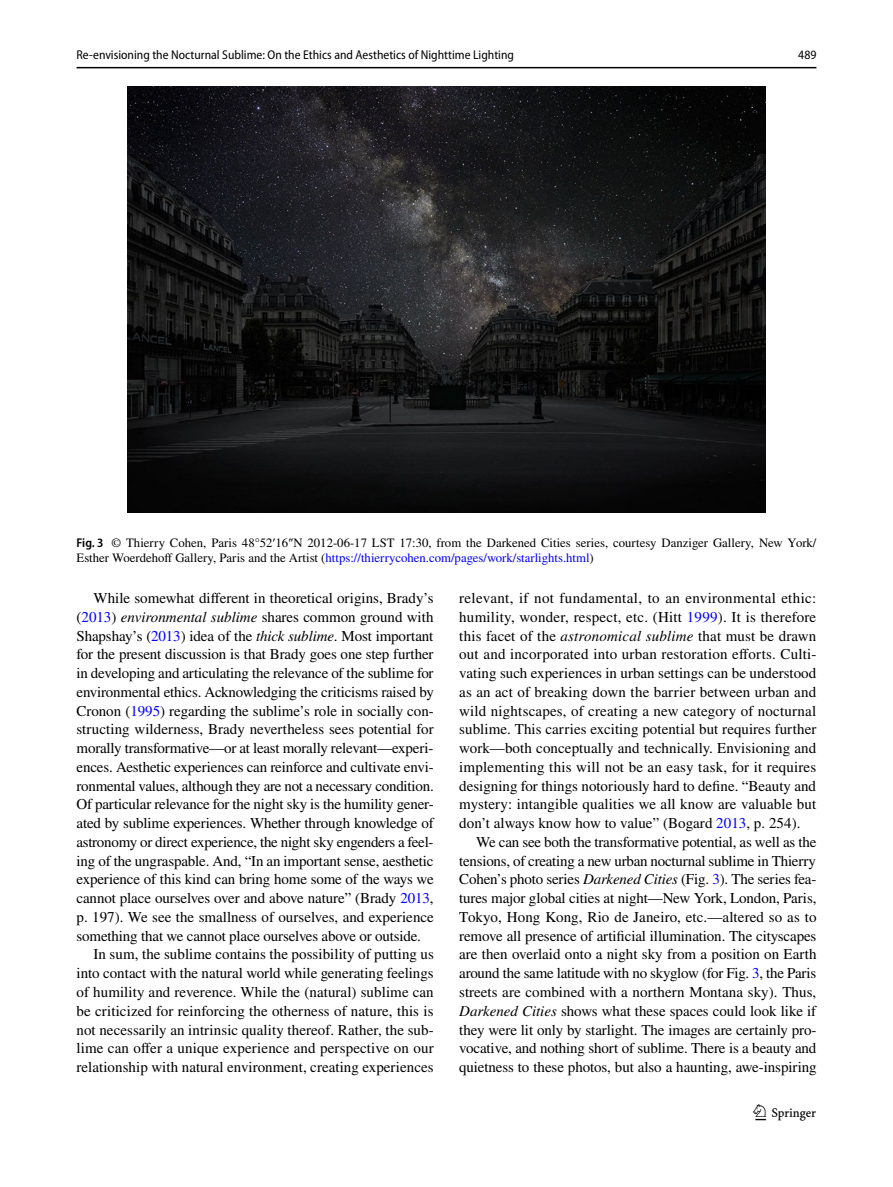
<style>
.page{position:relative;width:893px;height:1187px;background:#fff}
.page>*{position:absolute;margin:0;border:0;box-sizing:border-box;transform-origin:0 0}
.t1{font:22.5px "Springnew";color:#000}
.t2{font:15px/18.8px "STIX";letter-spacing:-.005em;color:#000;text-align:justify}
.t3{font:12.75px/15px "STIX";color:#000}
.t4{font:semi-condensed 12.75px "Myriad Pro";color:#000}
.s1{font-family:"Myriad Pro";font-weight:600;font-stretch:semi-condensed}
.s2{font-family:"Times New Roman"}
.s3{color:#00f}
.s4{font-style:italic}
</style>
<div class="page">
<hr style="left:77px;top:67px;width:739px;height:1px;background:#000">
<img style="left:127px;top:87px;width:638px;height:425px">
<p class="t4" style="left:77px;top:48px;width:439px">Re-envisioning the Nocturnal Sublime: On the Ethics and Aesthetics of Nighttime Lighting</p>
<p class="t4" style="left:798px;top:48px;width:20px">489</p>
<p class="t3" style="left:77px;top:536px;width:741px"><span class="s1">Fig. 3</span> © Thierry Cohen, Paris 48°52<span class="s2">′</span>16<span class="s2">″</span>N 2012-06-17 LST 17:30, from the Darkened Cities series, courtesy Danziger Gallery, New York/<br>Esther Woerdehoff Gallery, Paris and the Artist (<span class="s3">https://thierrycohen.com/pages/work/starlights.html</span>)</p>
<p class="t2" style="left:94px;top:589px;width:342px">While somewhat different in theoretical origins, Brady’s</p>
<p class="t2" style="left:77px;top:608px;width:358px">(<span class="s3">2013</span>) <span class="s4">environmental sublime</span> shares common ground with</p>
<p class="t2" style="left:77px;top:627px;width:358px">Shapshay’s (<span class="s3">2013</span>) idea of the <span class="s4">thick sublime</span>. Most important</p>
<p class="t2" style="left:77px;top:646px;width:359px">for the present discussion is that Brady goes one step further</p>
<p class="t2" style="left:77px;top:664px;width:359px">in developing and articulating the relevance of the sublime for</p>
<p class="t2" style="left:77px;top:683px;width:359px">environmental ethics. Acknowledging the criticisms raised by</p>
<p class="t2" style="left:77px;top:702px;width:359px">Cronon (<span class="s3">1995</span>) regarding the sublime’s role in socially con-</p>
<p class="t2" style="left:77px;top:721px;width:359px">structing wilderness, Brady nevertheless sees potential for</p>
<p class="t2" style="left:77px;top:739px;width:358px">morally transformative—or at least morally relevant—experi-</p>
<p class="t2" style="left:77px;top:758px;width:359px">ences. Aesthetic experiences can reinforce and cultivate envi-</p>
<p class="t2" style="left:77px;top:777px;width:359px">ronmental values, although they are not a necessary condition.</p>
<p class="t2" style="left:77px;top:796px;width:359px">Of particular relevance for the night sky is the humility gener-</p>
<p class="t2" style="left:77px;top:814px;width:359px">ated by sublime experiences. Whether through knowledge of</p>
<p class="t2" style="left:77px;top:833px;width:359px">astronomy or direct experience, the night sky engenders a feel-</p>
<p class="t2" style="left:77px;top:852px;width:359px">ing of the ungraspable. And, “In an important sense, aesthetic</p>
<p class="t2" style="left:77px;top:871px;width:359px">experience of this kind can bring home some of the ways we</p>
<p class="t2" style="left:77px;top:889px;width:359px">cannot place ourselves over and above nature” (Brady <span class="s3">2013</span>,</p>
<p class="t2" style="left:77px;top:908px;width:359px">p. 197). We see the smallness of ourselves, and experience</p>
<p class="t2" style="left:77px;top:927px;width:346px">something that we cannot place ourselves above or outside.</p>
<p class="t2" style="left:94px;top:946px;width:342px">In sum, the sublime contains the possibility of putting us</p>
<p class="t2" style="left:77px;top:964px;width:359px">into contact with the natural world while generating feelings</p>
<p class="t2" style="left:77px;top:983px;width:359px">of humility and reverence. While the (natural) sublime can</p>
<p class="t2" style="left:77px;top:1002px;width:358px">be criticized for reinforcing the otherness of nature, this is</p>
<p class="t2" style="left:77px;top:1021px;width:359px">not necessarily an intrinsic quality thereof. Rather, the sub-</p>
<p class="t2" style="left:77px;top:1039px;width:359px">lime can offer a unique experience and perspective on our</p>
<p class="t2" style="left:77px;top:1058px;width:359px">relationship with natural environment, creating experiences</p>
<p class="t2" style="left:459px;top:589px;width:359px">relevant, if not fundamental, to an environmental ethic: humility, wonder, respect, etc. (Hitt <span class="s3">1999</span>). It is therefore this facet of the <span class="s4">astronomical sublime</span> that must be drawn out and incorporated into urban restoration efforts. Culti&shy;vating such experiences in urban settings can be understood as an act of breaking down the barrier between urban and wild nightscapes, of creating a new category of nocturnal sublime. This carries exciting potential but requires further work—both conceptually and technically. Envisioning and implementing this will not be an easy task, for it requires designing for things notoriously hard to define. “Beauty and mystery: intangible qualities we all know are valuable but don’t always know how to value” (Bogard <span class="s3">2013</span>, p. 254).</p>
<p class="t2" style="left:459px;top:833px;width:359px;text-indent:17px">We can see both the transformative potential, as well as the tensions, of creating a new urban nocturnal sublime in Thierry Cohen’s photo series <span class="s4">Darkened Cities</span> (Fig. <span class="s3">3</span>). The series fea&shy;tures major global cities at night—New York, London, Paris, Tokyo, Hong Kong, Rio de Janeiro, etc.—altered so as to remove all presence of artificial illumination. The cityscapes are then overlaid onto a night sky from a position on Earth around the same latitude with no skyglow (for Fig. <span class="s3">3</span>, the Paris streets are combined with a northern Montana sky). Thus, <span class="s4">Darkened Cities</span> shows what these spaces could look like if they were lit only by starlight. The images are certainly pro&shy;vocative, and nothing short of sublime. There is a beauty and quietness to these photos, but also a haunting, awe-inspiring</p>
<h1 class="t1" style="left:755px;top:1104px;width:62px">1 3</h1>
</div>
